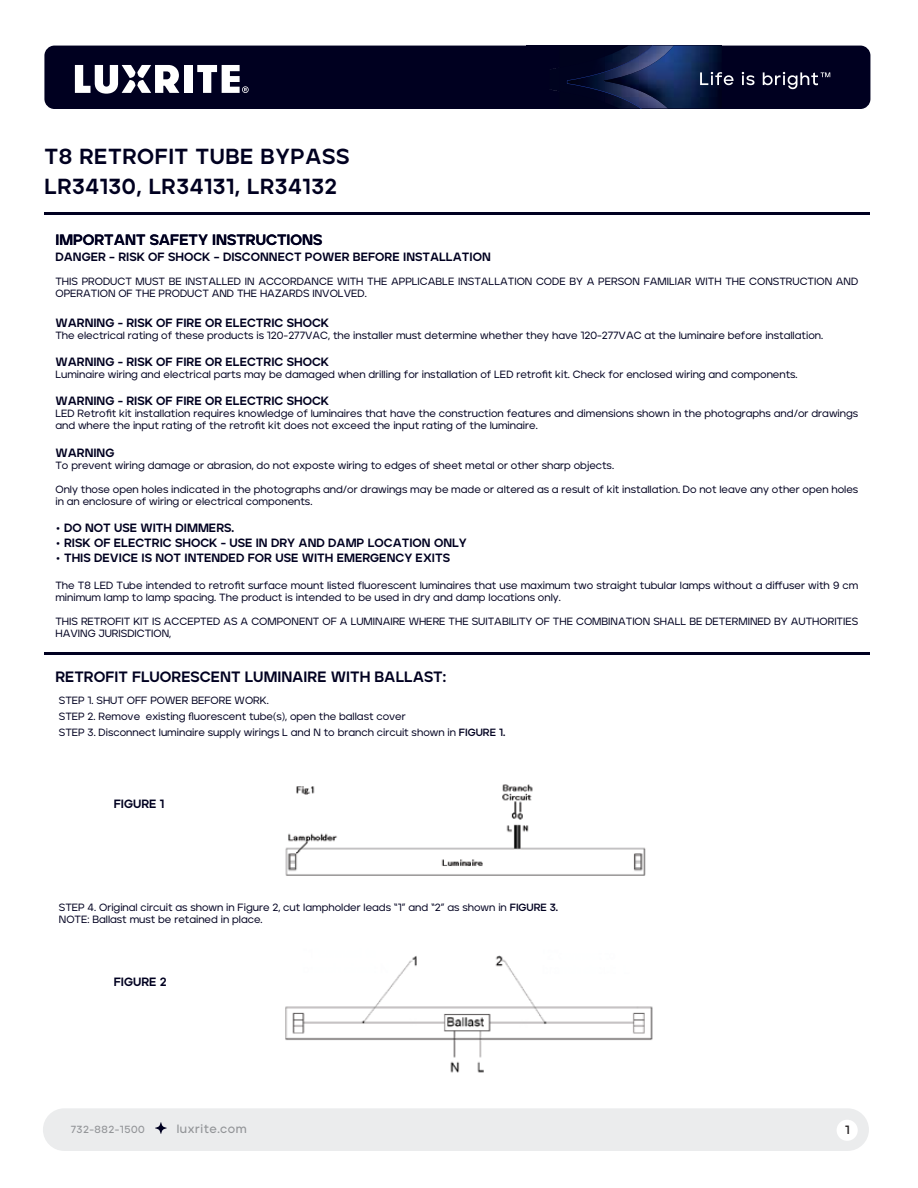
<style>
.page{position:relative;width:918px;height:1188px;background:#fff}
.page>*{position:absolute;margin:0;border:0;box-sizing:border-box;transform-origin:0 0}
.t1{font:21.75px "Jeko Variable";letter-spacing:.025em;color:#000020}
.t2{font:15px "Jeko Variable";color:#000020}
.t3{font:12px "Jeko Variable";color:#000020}
.t4{font:12px "Jeko Variable";letter-spacing:.05em;color:#939598}
.t5{font:12px "Jeko Variable";color:#231f20}
.t6{font:10.5px/12px "Jeko Variable";color:#000020}
.t7{font:10.35px "Jeko Variable";letter-spacing:.05em;color:#939598}
.s1{font-family:"Myriad Pro"}
</style>
<div class="page">
<div style="left:44px;top:46px;width:826px;height:63px;background:#000020;border-radius:10px"></div>
<svg style="left:75px;top:65px;width:104px;height:29px"></svg>
<div style="left:184px;top:65px;width:9px;height:28px;background:#fff"></div>
<svg style="left:197px;top:65px;width:52px;height:28px"></svg>
<svg style="left:567px;top:46px;width:167px;height:62px"></svg>
<svg style="left:742px;top:72px;width:13px;height:13px"></svg>
<svg style="left:763px;top:72px;width:67px;height:17px"></svg>
<div style="left:43px;top:1108px;width:826px;height:43px;background:#ebeced;border-radius:21px"></div>
<div style="left:837px;top:1120px;width:21px;height:21px;background:#fff;border-radius:50%"></div>
<svg style="left:155px;top:1122px;width:12px;height:12px"></svg>
<hr style="left:44px;top:212px;width:826px;height:3px;background:#000020">
<hr style="left:44px;top:652px;width:826px;height:3px;background:#000020">
<img style="left:285px;top:784px;width:361px;height:92px">
<img style="left:285px;top:955px;width:368px;height:118px">
<h1 class="t1" style="left:44px;top:143px;width:307px">T8 RETROFIT TUBE BYPASS</h1>
<h1 class="t1" style="left:44px;top:173px;width:294px">LR34130, LR34131, LR34132</h1>
<h2 class="t2" style="left:55px;top:230px;width:269px">IMPORTANT SAFETY INSTRUCTIONS</h2>
<p class="t3" style="left:55px;top:249px;width:437px">DANGER – RISK OF SHOCK – DISCONNECT POWER BEFORE INSTALLATION</p>
<p class="t6" style="left:55px;top:275px;width:804px">THIS PRODUCT MUST BE INSTALLED IN ACCORDANCE WITH THE APPLICABLE INSTALLATION CODE BY A PERSON FAMILIAR WITH THE CONSTRUCTION AND<br>OPERATION OF THE PRODUCT AND THE HAZARDS INVOLVED.</p>
<p class="t3" style="left:55px;top:315px;width:275px">WARNING - RISK OF FIRE OR ELECTRIC SHOCK</p>
<p class="t6" style="left:55px;top:329px;width:769px">The electrical rating of these products is 120-277VAC, the installer must determine whether they have 120-277VAC at the luminaire before installation.</p>
<p class="t3" style="left:55px;top:355px;width:275px">WARNING - RISK OF FIRE OR ELECTRIC SHOCK</p>
<p class="t6" style="left:55px;top:369px;width:744px">Luminaire wiring and electrical parts may be damaged when drilling for installation of LED retrofit kit. Check for enclosed wiring and components.</p>
<p class="t3" style="left:55px;top:394px;width:275px">WARNING - RISK OF FIRE OR ELECTRIC SHOCK</p>
<p class="t6" style="left:55px;top:408px;width:804px">LED Retrofit kit installation requires knowledge of luminaires that have the construction features and dimensions shown in the photographs and/or drawings and where the input rating of the retrofit kit does not exceed the input rating of the luminaire.</p>
<p class="t3" style="left:55px;top:445px;width:61px">WARNING</p>
<p class="t6" style="left:55px;top:459px;width:560px">To prevent wiring damage or abrasion, do not exposte wiring to edges of sheet metal or other sharp objects.</p>
<p class="t6" style="left:55px;top:483px;width:804px">Only those open holes indicated in the photographs and/or drawings may be made or altered as a result of kit installation. Do not leave any other open holes in an enclosure of wiring or electrical components.</p>
<p class="t3" style="left:55px;top:520px;width:180px">• DO NOT USE WITH DIMMERS.</p>
<p class="t3" style="left:55px;top:535px;width:413px">• RISK OF ELECTRIC SHOCK - USE IN DRY AND DAMP LOCATION ONLY</p>
<p class="t3" style="left:55px;top:550px;width:396px">• THIS DEVICE IS NOT INTENDED FOR USE WITH EMERGENCY EXITS</p>
<p class="t6" style="left:55px;top:579px;width:804px">The T8 LED Tube intended to retrofit surface mount listed fluorescent luminaires that use maximum two straight tubular lamps without a diffuser with 9 cm minimum lamp to lamp spacing. The product is intended to be used in dry and damp locations only.</p>
<p class="t6" style="left:55px;top:615px;width:804px">THIS RETROFIT KIT IS ACCEPTED AS A COMPONENT OF A LUMINAIRE WHERE THE SUITABILITY OF THE COMBINATION SHALL BE DETERMINED BY AUTHORITIES<br>HAVING JURISDICTION,</p>
<h2 class="t2" style="left:55px;top:668px;width:392px">RETROFIT FLUORESCENT LUMINAIRE WITH BALLAST:</h2>
<p class="t6" style="left:59px;top:692px;width:448px;line-height:16.2px">STEP 1. SHUT OFF POWER BEFORE WORK.<br>STEP 2. Remove existing <span class="s1">fl</span>uorescent tube(s), open the ballast cover<br>STEP 3. Disconnect luminaire supply wirings L and N to branch circuit shown in FIGURE 1.</p>
<p class="t3" style="left:114px;top:796px;width:52px">FIGURE 1</p>
<p class="t6" style="left:59px;top:901px;width:501px">STEP 4. Original circuit as shown in Figure 2, cut lampholder leads “1” and “2” as shown in FIGURE 3.<br>NOTE: Ballast must be retained in place.</p>
<p class="t3" style="left:114px;top:974px;width:55px">FIGURE 2</p>
<p class="t7" style="left:71px;top:1123px;width:75px">732-882-1500</p>
<p class="t4" style="left:177px;top:1121px;width:71px">luxrite.com</p>
<p class="t5" style="left:845px;top:1122px;width:6px">1</p>
</div>
